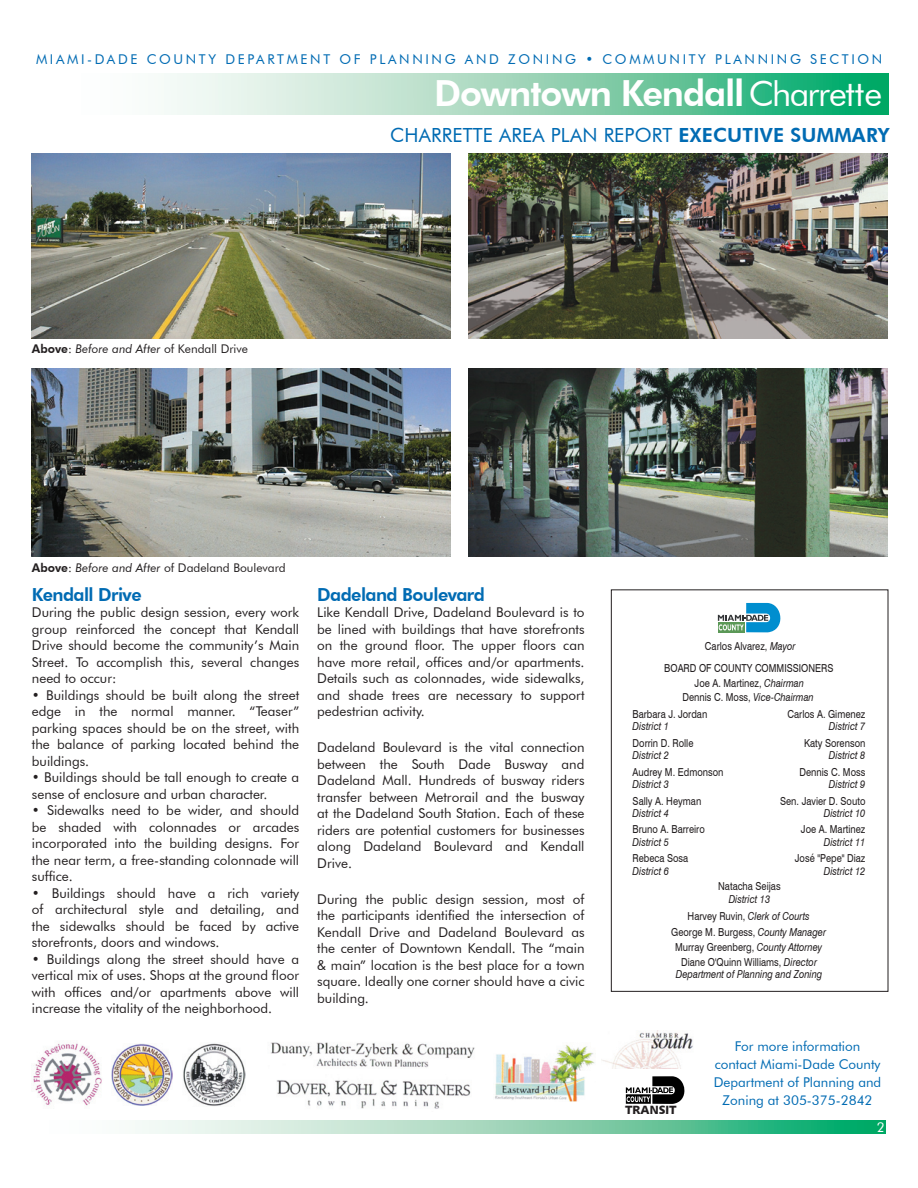
<style>
.page{position:relative;width:918px;height:1188px;background:#fff}
.page>*{position:absolute;margin:0;border:0;box-sizing:border-box;transform-origin:0 0}
.t1{font:800 36px "Futura BT";letter-spacing:-.03em;color:#fff}
.t2{font:19.5px "Futura BT";letter-spacing:.01em;color:#006bb3}
.t3{font:800 18px "Futura BT";letter-spacing:-.03em;color:#006bb3}
.t4{font:13.5px/16.5px "Futura BT";color:#231f20;text-align:justify}
.t5{font:13.5px/18px "Futura BT";color:#006bb3;text-align:center}
.t6{font:13.5px "Futura BT";letter-spacing:.195em;color:#006bb3}
.t7{font:13.5px "Futura BT";color:#fff}
.t8{font:12px "Futura BT";color:#231f20}
.t9{font:12px "Humanist 531 BT Black A";color:#231f20}
.t10{font:10.95px/15.1px "Swiss 721 BT";color:#231f20;text-align:center;scale:.85 1}
.t11{font:italic 10.95px/17.9px "Swiss 721 BT";color:#231f20;text-align:center;scale:.85 1}
.s1{font-weight:400;font-size:34.5px}
.s2{font-weight:800}
.s3{font-style:italic}
.s4{font-style:normal}
</style>
<div class="page">
<svg style="left:164px;top:73px;width:725px;height:41px;background:#8dd3b4"></svg>
<svg style="left:135px;top:1120px;width:751px;height:14px;background:#8dd3b4"></svg>
<div style="left:611px;top:590px;width:277px;height:402px;border:1px solid #231f20"></div>
<svg style="left:718px;top:603px;width:63px;height:29px"></svg>
<img style="left:601px;top:1030px;width:92px;height:39px">
<img style="left:277px;top:1080px;width:194px;height:29px">
<img style="left:183px;top:1043px;width:62px;height:63px">
<img style="left:111px;top:1044px;width:61px;height:61px">
<img style="left:495px;top:1045px;width:100px;height:57px">
<img style="left:270px;top:1042px;width:205px;height:26px">
<img style="left:33px;top:1043px;width:69px;height:63px">
<svg style="left:626px;top:1076px;width:59px;height:28px"></svg>
<img style="left:469px;top:368px;width:418px;height:188px">
<img style="left:32px;top:368px;width:419px;height:188px">
<img style="left:468px;top:154px;width:419px;height:185px">
<img style="left:32px;top:154px;width:418px;height:185px">
<p class="t6" style="left:36px;top:51px;width:848px">MIAMI-DADE COUNTY DEPARTMENT OF PLANNING AND ZONING • COMMUNITY PLANNING SECTION</p>
<h1 class="t1" style="left:434px;top:72px;width:450px">Downtown Kendall <span class="s1">Charrette</span></h1>
<p class="t8" style="left:32px;top:342px;width:218px"><span class="s2">Above</span>: <span class="s3">Before and After</span> of Kendall Drive</p>
<h2 class="t2" style="left:390px;top:124px;width:501px">CHARRETTE AREA PLAN REPORT <span class="s2">EXECUTIVE SUMMARY</span></h2>
<p class="t8" style="left:32px;top:560px;width:255px"><span class="s2">Above</span>: <span class="s3">Before and After</span> of Dadeland Boulevard</p>
<h3 class="t3" style="left:32px;top:584px;width:111px">Kendall Drive</h3>
<p class="t4" style="left:32px;top:604px;width:269px">During the public design session, every work group reinforced the concept that Kendall Drive should become the community’s Main Street. To accomplish this, several changes need to occur:</p>
<p class="t4" style="left:32px;top:687px;width:269px">• Buildings should be built along the street edge in the normal manner. “Teaser” parking spaces should be on the street, with the balance of parking located behind the buildings.</p>
<p class="t4" style="left:32px;top:769px;width:269px">• Buildings should be tall enough to create a sense of enclosure and urban character.</p>
<p class="t4" style="left:32px;top:802px;width:269px">• Sidewalks need to be wider, and should be shaded with colonnades or arcades incorporated into the building designs. For the near term, a free-standing colonnade will suffice.</p>
<p class="t4" style="left:32px;top:885px;width:269px">• Buildings should have a rich variety of architectural style and detailing, and the sidewalks should be faced by active storefronts, doors and windows.</p>
<p class="t4" style="left:32px;top:951px;width:269px">• Buildings along the street should have a vertical mix of uses. Shops at the ground floor with offices and/or apartments above will increase the vitality of the neighborhood.</p>
<h3 class="t3" style="left:317px;top:584px;width:169px">Dadeland Boulevard</h3>
<p class="t4" style="left:317px;top:604px;width:269px">Like Kendall Drive, Dadeland Boulevard is to be lined with buildings that have storefronts on the ground floor. The upper floors can have more retail, offices and/or apartments.<br>Details such as colonnades, wide sidewalks, and shade trees are necessary to support pedestrian activity.</p>
<p class="t4" style="left:317px;top:739px;width:269px">Dadeland Boulevard is the vital connection between the South Dade Busway and Dadeland Mall. Hundreds of busway riders transfer between Metrorail and the busway at the Dadeland South Station. Each of these riders are potential customers for businesses along Dadeland Boulevard and Kendall Drive.</p>
<p class="t4" style="left:317px;top:891px;width:269px">During the public design session, most of the participants identified the intersection of Kendall Drive and Dadeland Boulevard as the center of Downtown Kendall. The “main &amp; main” location is the best place for a town square. Ideally one corner should have a civic building.</p>
<p class="t10" style="left:664px;top:635px;width:201px;line-height:22px">Carlos Alvarez, <span class="s3">Mayor<br></span>BOARD OF COUNTY COMMISSIONERS</p>
<p class="t10" style="left:682px;top:676px;width:156px;line-height:13.6px">Joe A. Martinez, <span class="s3">Chairman<br></span>Dennis C. Moss, <span class="s3">Vice-Chairman</span></p>
<p class="t10" style="left:633px;top:706px;width:89px">Barbara J. Jordan</p>
<p class="t11" style="left:633px;top:717px;width:44px">District 1</p>
<p class="t10" style="left:633px;top:735px;width:73px">Dorrin D. Rolle</p>
<p class="t11" style="left:633px;top:746px;width:44px">District 2</p>
<p class="t10" style="left:633px;top:764px;width:108px">Audrey M. Edmonson</p>
<p class="t11" style="left:633px;top:775px;width:44px">District 3</p>
<p class="t10" style="left:633px;top:793px;width:82px">Sally A. Heyman</p>
<p class="t11" style="left:633px;top:804px;width:44px">District 4</p>
<p class="t10" style="left:633px;top:822px;width:86px">Bruno A. Barreiro</p>
<p class="t11" style="left:633px;top:833px;width:44px">District 5</p>
<p class="t10" style="left:633px;top:851px;width:67px">Rebeca Sosa</p>
<p class="t11" style="left:633px;top:862px;width:44px">District 6</p>
<p class="t10" style="left:788px;top:706px;width:93px">Carlos A. Gimenez</p>
<p class="t11" style="left:829px;top:717px;width:44px">District 7</p>
<p class="t10" style="left:804px;top:735px;width:74px">Katy Sorenson</p>
<p class="t11" style="left:829px;top:746px;width:44px">District 8</p>
<p class="t10" style="left:800px;top:764px;width:79px">Dennis C. Moss</p>
<p class="t11" style="left:829px;top:775px;width:44px">District 9</p>
<p class="t10" style="left:780px;top:793px;width:102px">Sen. Javier D. Souto</p>
<p class="t11" style="left:824px;top:804px;width:50px">District 10</p>
<p class="t10" style="left:801px;top:822px;width:77px">Joe A. Martinez</p>
<p class="t11" style="left:824px;top:833px;width:50px">District 11</p>
<p class="t10" style="left:795px;top:851px;width:84px">José "Pepe" Diaz</p>
<p class="t11" style="left:824px;top:862px;width:50px">District 12</p>
<p class="t10" style="left:718px;top:879px;width:75px">Natacha Seijas</p>
<p class="t11" style="left:688px;top:890px;width:145px">District 13<br><span class="s4">Harvey Ruvin,</span> Clerk of Courts</p>
<p class="t10" style="left:671px;top:924px;width:184px">George M. Burgess, <span class="s3">County Manager<br></span>Murray Greenberg, <span class="s3">County Attorney<br></span>Diane O'Quinn Williams, <span class="s3">Director</span></p>
<p class="t11" style="left:676px;top:965px;width:174px">Department of Planning and Zoning</p>
<p class="t9" style="left:625px;top:1102px;width:53px">TRANSIT</p>
<p class="t5" style="left:714px;top:1037px;width:169px">For more information contact Miami-Dade County<br>Department of Planning and<br>Zoning at 305-375-2842</p>
<p class="t7" style="left:877px;top:1119px;width:9px">2</p>
</div>
